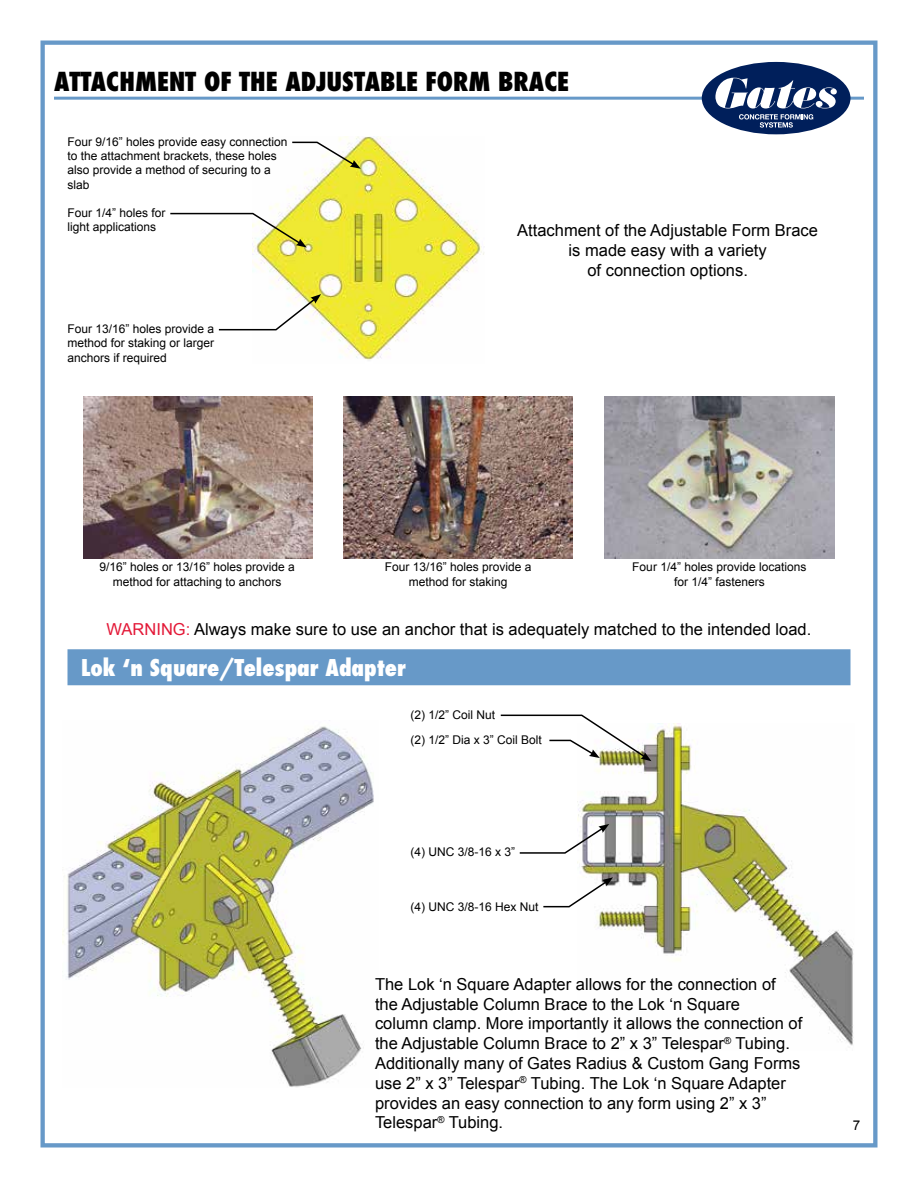
<style>
.page{position:relative;width:918px;height:1188px;background:#fff}
.page>*{position:absolute;margin:0;border:0;box-sizing:border-box;transform-origin:0 0}
.t1{font:800 condensed 25.5px "Futura";color:#000}
.t2{font:800 condensed 22.5px "Futura";color:#fff}
.t3{font:16.5px/19.8px "Arial";color:#000;text-align:center}
.t4{font:13.5px "Arial";color:#000}
.t5{font:12px/14.4px "Arial";color:#000}
.s1{color:#e31837}
</style>
<div class="page">
<div style="left:40px;top:41px;width:837px;height:1107px;border:4px solid #6799c8"></div>
<hr style="left:54px;top:97px;width:810px;height:3px;background:#6799c8">
<div style="left:702px;top:62px;width:148px;height:72px;background:#001f5b;border-radius:50%"></div>
<svg style="left:715px;top:78px;width:122px;height:50px"></svg>
<div style="left:68px;top:649px;width:782px;height:36px;background:#6799c8"></div>
<img style="left:62px;top:726px;width:312px;height:361px">
<img style="left:577px;top:723px;width:277px;height:323px">
<img style="left:253px;top:136px;width:231px;height:224px">
<svg style="left:291px;top:141px;width:70px;height:28px"></svg>
<svg style="left:218px;top:294px;width:103px;height:37px"></svg>
<svg style="left:170px;top:212px;width:137px;height:36px"></svg>
<svg style="left:500px;top:714px;width:151px;height:47px"></svg>
<svg style="left:519px;top:824px;width:90px;height:30px"></svg>
<svg style="left:543px;top:877px;width:70px;height:31px"></svg>
<img style="left:83px;top:396px;width:230px;height:162px">
<img style="left:343px;top:396px;width:230px;height:162px">
<img style="left:605px;top:396px;width:229px;height:162px">
<p class="t1" style="left:54px;top:64px;width:517px">ATTACHMENT OF THE ADJUSTABLE FORM BRACE</p>
<p class="t5" style="left:68px;top:134px;width:222px">Four 9/16” holes provide easy connection to the attachment brackets, these holes also provide a method of securing to a slab</p>
<p class="t5" style="left:68px;top:205px;width:100px">Four 1/4” holes for light applications</p>
<p class="t5" style="left:68px;top:322px;width:148px;text-align:justify">Four 13/16” holes provide a method for staking or larger anchors if required</p>
<p class="t3" style="left:517px;top:220px;width:302px">Attachment of the Adjustable Form Brace is made easy with a variety<br>of connection options.</p>
<p class="t5" style="left:100px;top:560px;width:197px;text-align:center">9/16” holes or 13/16” holes provide a method for attaching to anchors</p>
<p class="t5" style="left:385px;top:560px;width:148px;text-align:center">Four 13/16” holes provide a method for staking</p>
<p class="t5" style="left:632px;top:560px;width:176px;text-align:center">Four 1/4” holes provide locations for 1/4” fasteners</p>
<p class="t3" style="left:107px;top:620px;width:706px"><span class="s1">WARNING:</span> Always make sure to use an anchor that is adequately matched to the intended load.</p>
<p class="t2" style="left:81px;top:652px;width:326px">Lok ‘n Square/Telespar Adapter</p>
<p class="t5" style="left:411px;top:702px;width:133px;line-height:25.3px">(2) 1/2” Coil Nut<br>(2) 1/2” Dia x 3” Coil Bolt</p>
<p class="t5" style="left:411px;top:844px;width:106px">(4) UNC 3/8-16 x 3”</p>
<p class="t5" style="left:411px;top:899px;width:130px">(4) UNC 3/8-16 Hex Nut</p>
<p class="t3" style="left:375px;top:974px;width:429px;text-align:left">The Lok ‘n Square Adapter allows for the connection of the Adjustable Column Brace to the Lok ‘n Square<br>column clamp. More importantly it allows the connection of the Adjustable Column Brace to 2” x 3” Telespar<sup>®</sup> Tubing.<br>Additionally many of Gates Radius &amp; Custom Gang Forms use 2” x 3” Telespar<sup>®</sup> Tubing. The Lok ‘n Square Adapter provides an easy connection to any form using 2” x 3” Telespar<sup>®</sup> Tubing.</p>
<p class="t4" style="left:853px;top:1116px;width:9px">7</p>
</div>
